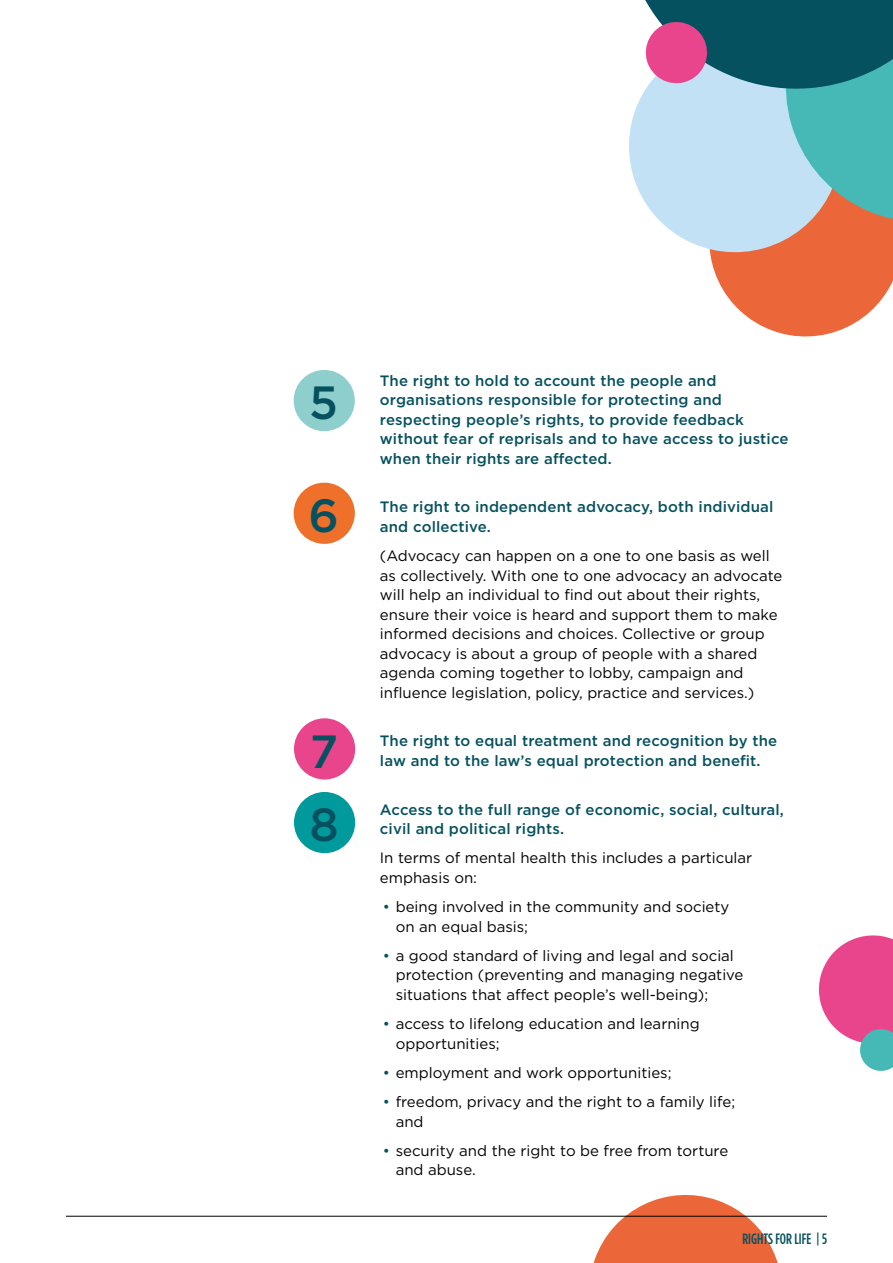
<style>
.page{position:relative;width:893px;height:1263px;background:#fff}
.page>*{position:absolute;margin:0;border:0;box-sizing:border-box;transform-origin:0 0}
.t1{font:500 46.5px "Gotham";color:#06515f}
.t2{font:15px/19.5px "Gotham";color:#000}
.t3{font:500 15px/19.5px "Gotham";letter-spacing:.01em;color:#06515f}
.t4{font:500 15px "Gotham Condensed";color:#06515f}
.s1{color:#06515f}
</style>
<div class="page">
<svg style="left:577px;top:1194px;width:217px;height:69px"></svg>
<svg style="left:819px;top:935px;width:74px;height:136px"></svg>
<svg style="left:629px;top:0;width:264px;height:337px"></svg>
<div style="left:294px;top:792px;width:61px;height:61px;background:#009a9d;border-radius:50%"></div>
<div style="left:294px;top:718px;width:61px;height:61px;background:#e8458c;border-radius:50%"></div>
<div style="left:294px;top:483px;width:61px;height:61px;background:#ee702a;border-radius:50%"></div>
<div style="left:294px;top:370px;width:61px;height:61px;background:#8ececc;border-radius:50%"></div>
<hr style="left:66px;top:1216px;width:761px;height:1px;background:#000">
<h1 class="t1" style="left:309px;top:372px;width:30px">5</h1>
<h1 class="t1" style="left:308px;top:485px;width:32px">6</h1>
<h1 class="t1" style="left:310px;top:721px;width:30px">7</h1>
<h1 class="t1" style="left:309px;top:794px;width:31px">8</h1>
<p class="t3" style="left:380px;top:370px;width:410px">The right to hold to account the people and organisations responsible for protecting and respecting people’s rights, to provide feedback without fear of reprisals and to have access to justice when their rights are affected.</p>
<p class="t3" style="left:380px;top:497px;width:395px">The right to independent advocacy, both individual and collective.</p>
<p class="t2" style="left:380px;top:546px;width:404px">(Advocacy can happen on a one to one basis as well as collectively. With one to one advocacy an advocate will help an individual to find out about their rights, ensure their voice is heard and support them to make informed decisions and choices. Collective or group advocacy is about a group of people with a shared agenda coming together to lobby, campaign and influence legislation, policy, practice and services.)</p>
<p class="t3" style="left:380px;top:731px;width:399px">The right to equal treatment and recognition by the law and to the law’s equal protection and benefit.</p>
<p class="t3" style="left:380px;top:799px;width:406px">Access to the full range of economic, social, cultural, civil and political rights.</p>
<p class="t2" style="left:380px;top:848px;width:374px">In terms of mental health this includes a particular emphasis on:</p>
<p class="t2" style="left:396px;top:897px;width:335px;text-indent:-13px"><span class="s1">•</span> being involved in the community and society on an equal basis;</p>
<p class="t2" style="left:396px;top:945px;width:349px;text-indent:-13px"><span class="s1">•</span> a good standard of living and legal and social protection (preventing and managing negative situations that affect people’s well-being);</p>
<p class="t2" style="left:396px;top:1014px;width:306px;text-indent:-13px"><span class="s1">•</span> access to lifelong education and learning opportunities;</p>
<p class="t2" style="left:383px;top:1062px;width:290px"><span class="s1">•</span> employment and work opportunities;</p>
<p class="t2" style="left:396px;top:1092px;width:341px;text-indent:-13px"><span class="s1">•</span> freedom, privacy and the right to a family life; and</p>
<p class="t2" style="left:396px;top:1140px;width:334px;text-indent:-13px"><span class="s1">•</span> security and the right to be free from torture and abuse.</p>
<p class="t4" style="left:742px;top:1230px;width:86px">RIGHTS FOR LIFE | 5</p>
</div>
